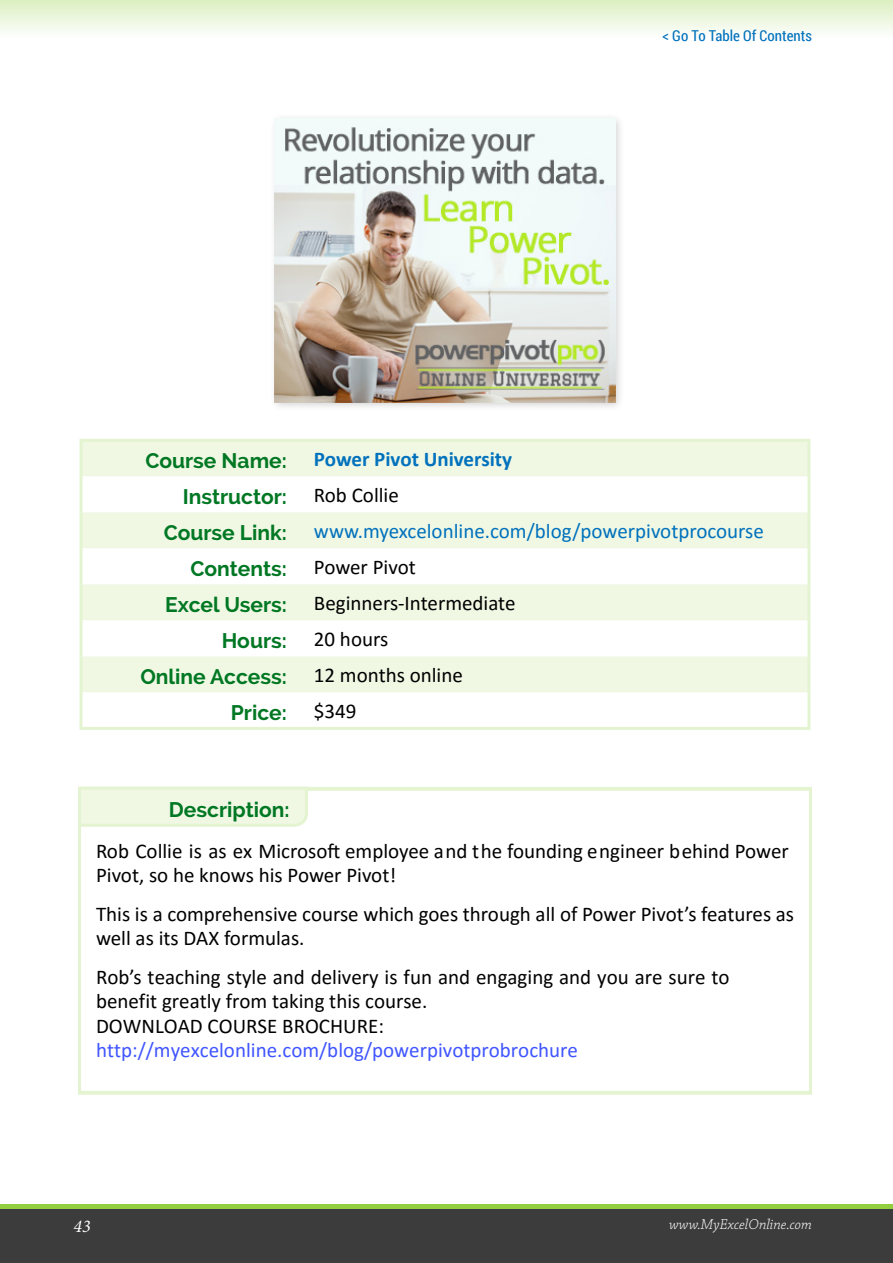
<style>
.page{position:relative;width:893px;height:1263px;background:#fff}
.page>*{position:absolute;margin:0;border:0;box-sizing:border-box;transform-origin:0 0}
.t1{font:21px/24.2px "Calibri";color:#000}
.t2{font:700 21px "Raleway";color:#007723}
.t3{font:21px "Calibri";color:#4055ff}
.t4{font:21px "Calibri";color:#0071bc}
.t5{font:700 21px "Calibri";color:#0071bc}
.t6{font:italic 18px "Minion Pro";color:#fff}
.t7{font:italic 300 15px "Chaparral Pro";color:#fff}
.t8{font:15px "Roboto Condensed";color:#0071bc}
</style>
<div class="page">
<div style="left:0;top:1204px;width:893px;height:59px;background:#91cf3e"></div>
<div style="left:0;top:0;width:893px;height:38px;background:linear-gradient(to bottom,#dbefc1,#fdfefc)"></div>
<div style="left:0;top:1209px;width:893px;height:54px;background:#3c3c3c"></div>
<svg style="left:82px;top:442px;width:725px;height:250px;fill:#f0f8e4"></svg>
<hr style="left:80px;top:442px;width:2px;height:34px;background:#e4f4d1">
<hr style="left:807px;top:442px;width:3px;height:34px;background:#e4f4d1">
<hr style="left:80px;top:476px;width:2px;height:36px;background:#e4f4d1">
<hr style="left:807px;top:476px;width:3px;height:36px;background:#e4f4d1">
<hr style="left:80px;top:512px;width:2px;height:36px;background:#e4f4d1">
<hr style="left:807px;top:512px;width:3px;height:36px;background:#e4f4d1">
<hr style="left:80px;top:548px;width:2px;height:36px;background:#e4f4d1">
<hr style="left:807px;top:548px;width:3px;height:36px;background:#e4f4d1">
<hr style="left:80px;top:584px;width:2px;height:36px;background:#e4f4d1">
<hr style="left:807px;top:584px;width:3px;height:36px;background:#e4f4d1">
<hr style="left:80px;top:620px;width:2px;height:36px;background:#e4f4d1">
<hr style="left:807px;top:620px;width:3px;height:36px;background:#e4f4d1">
<hr style="left:80px;top:656px;width:2px;height:36px;background:#e4f4d1">
<hr style="left:807px;top:656px;width:3px;height:36px;background:#e4f4d1">
<hr style="left:80px;top:692px;width:2px;height:35px;background:#e4f4d1">
<hr style="left:807px;top:692px;width:3px;height:35px;background:#e4f4d1">
<hr style="left:80px;top:727px;width:213px;height:3px;background:#e4f4d1">
<hr style="left:293px;top:727px;width:517px;height:3px;background:#e4f4d1">
<hr style="left:80px;top:439px;width:213px;height:3px;background:#e4f4d1">
<hr style="left:293px;top:439px;width:517px;height:3px;background:#e4f4d1">
<div style="left:269px;top:112px;width:357px;height:300px;background:#000;opacity:.19"></div>
<img style="left:275px;top:119px;width:340px;height:283px">
<div style="left:78px;top:787px;width:734px;height:307px;border:3px solid #e4f4d1"></div>
<svg style="left:78px;top:786px;width:231px;height:42px;background:#eef7e2"></svg>
<p class="t8" style="left:662px;top:25px;width:151px">&lt; Go To Table Of Contents</p>
<p class="t2" style="left:145px;top:449px;width:143px">Course Name:</p>
<p class="t5" style="left:314px;top:444px;width:200px">Power Pivot University</p>
<p class="t2" style="left:183px;top:485px;width:106px">Instructor:</p>
<p class="t1" style="left:314px;top:483px;width:86px">Rob Collie</p>
<p class="t2" style="left:164px;top:521px;width:125px">Course Link:</p>
<p class="t4" style="left:314px;top:517px;width:451px">www.myexcelonline.com/blog/powerpivotprocourse</p>
<p class="t2" style="left:191px;top:557px;width:98px">Contents:</p>
<p class="t1" style="left:314px;top:555px;width:103px">Power Pivot</p>
<p class="t2" style="left:165px;top:593px;width:123px">Excel Users:</p>
<p class="t1" style="left:314px;top:591px;width:203px">Beginners-Intermediate</p>
<p class="t2" style="left:222px;top:629px;width:67px">Hours:</p>
<p class="t1" style="left:314px;top:627px;width:76px">20 hours</p>
<p class="t2" style="left:140px;top:665px;width:148px">Online Access:</p>
<p class="t1" style="left:314px;top:663px;width:150px">12 months online</p>
<p class="t2" style="left:231px;top:701px;width:58px">Price:</p>
<p class="t1" style="left:314px;top:699px;width:44px">$349</p>
<p class="t2" style="left:169px;top:797px;width:122px">Description:</p>
<p class="t1" style="left:96px;top:838px;width:694px">Rob Collie is as ex Microsoft employee and the founding engineer behind Power<br>Pivot, so he knows his Power Pivot!</p>
<p class="t1" style="left:96px;top:901px;width:700px">This is a comprehensive course which goes through all of Power Pivot’s features as well as its DAX formulas.</p>
<p class="t1" style="left:96px;top:965px;width:635px">Rob’s teaching style and delivery is fun and engaging and you are sure to benefit greatly from taking this course.<br>DOWNLOAD COURSE BROCHURE:</p>
<p class="t3" style="left:96px;top:1035px;width:484px">http://myexcelonline.com/blog/powerpivotprobrochure</p>
<p class="t6" style="left:73px;top:1214px;width:19px">43</p>
<p class="t7" style="left:669px;top:1216px;width:144px">www.MyExcelOnline.com</p>
</div>
